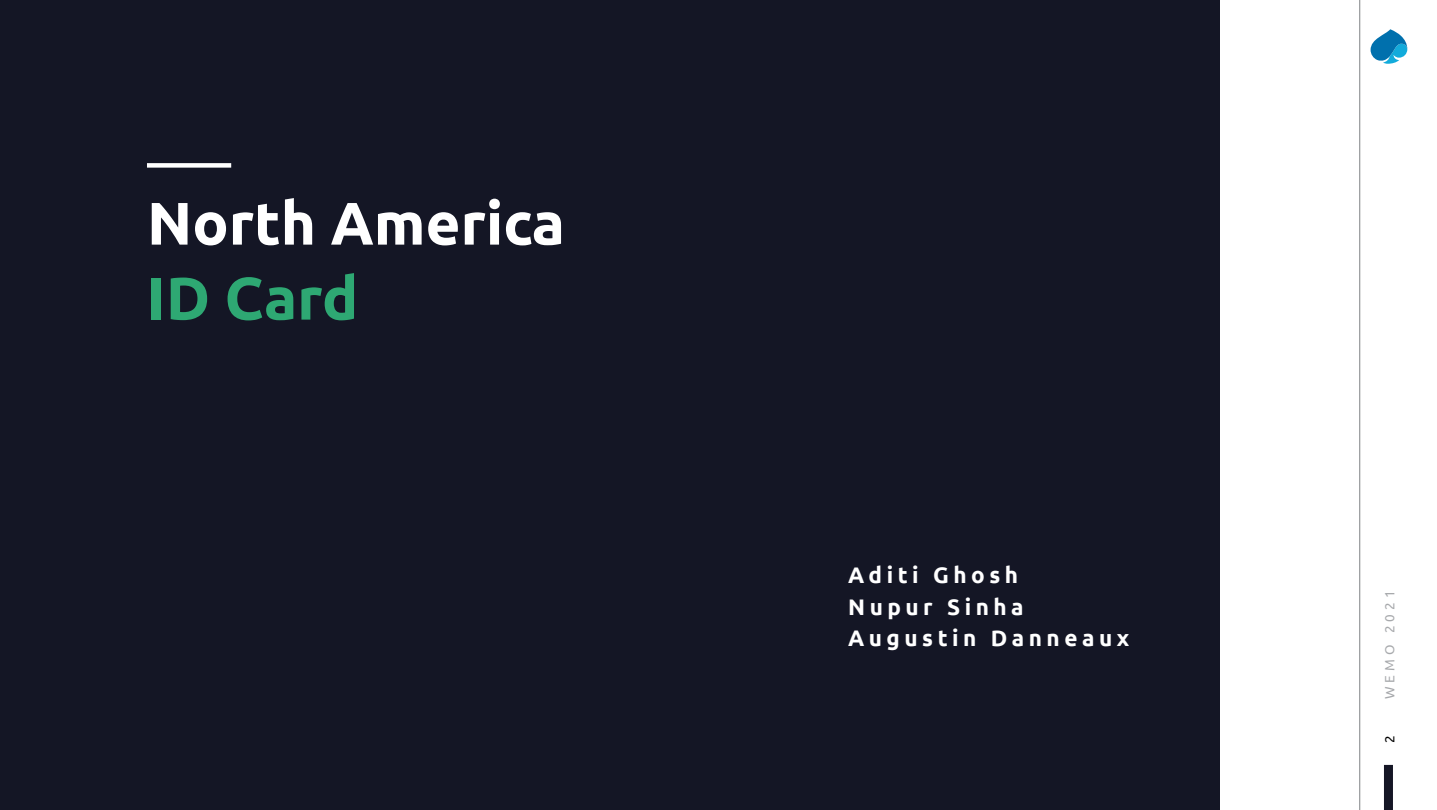
<style>
.page{position:relative;width:1437px;height:810px;background:#fff}
.page>*{position:absolute;margin:0;border:0;box-sizing:border-box;transform-origin:0 0}
.t1{font:700 60px "Ubuntu";color:#fff}
.t2{font:700 60px "Ubuntu";color:#2ea873}
.t3{font:700 22.5px/31.5px "Ubuntu";letter-spacing:.2em;color:#fff}
.t4{font:13.5px "Ubuntu";letter-spacing:.3em;color:#a7a9ac}
.t5{font:13.5px "Ubuntu";color:#000}
</style>
<div class="page">
<div style="left:0;top:0;width:1219px;height:810px;background:#141625"></div>
<div style="left:147px;top:163px;width:84px;height:5px;background:#fff"></div>
<hr style="left:1359px;top:0;width:1px;height:810px;background:#808285">
<div style="left:1383px;top:765px;width:9px;height:45px;background:#151625"></div>
<svg style="left:1370px;top:29px;width:37px;height:35px"></svg>
<h1 class="t1" style="left:147px;top:187px;width:419px">North America</h1>
<h1 class="t2" style="left:147px;top:262px;width:213px">ID Card</h1>
<p class="t3" style="left:848px;top:559px;width:282px">Aditi Ghosh<br>Nupur Sinha<br>Augustin Danneaux</p>
<p class="t4" style="left:1381px;top:699px;width:110px;rotate:-90deg">WEMO 2021</p>
<p class="t5" style="left:1381px;top:743px;width:9px;rotate:-90deg">2</p>
</div>
